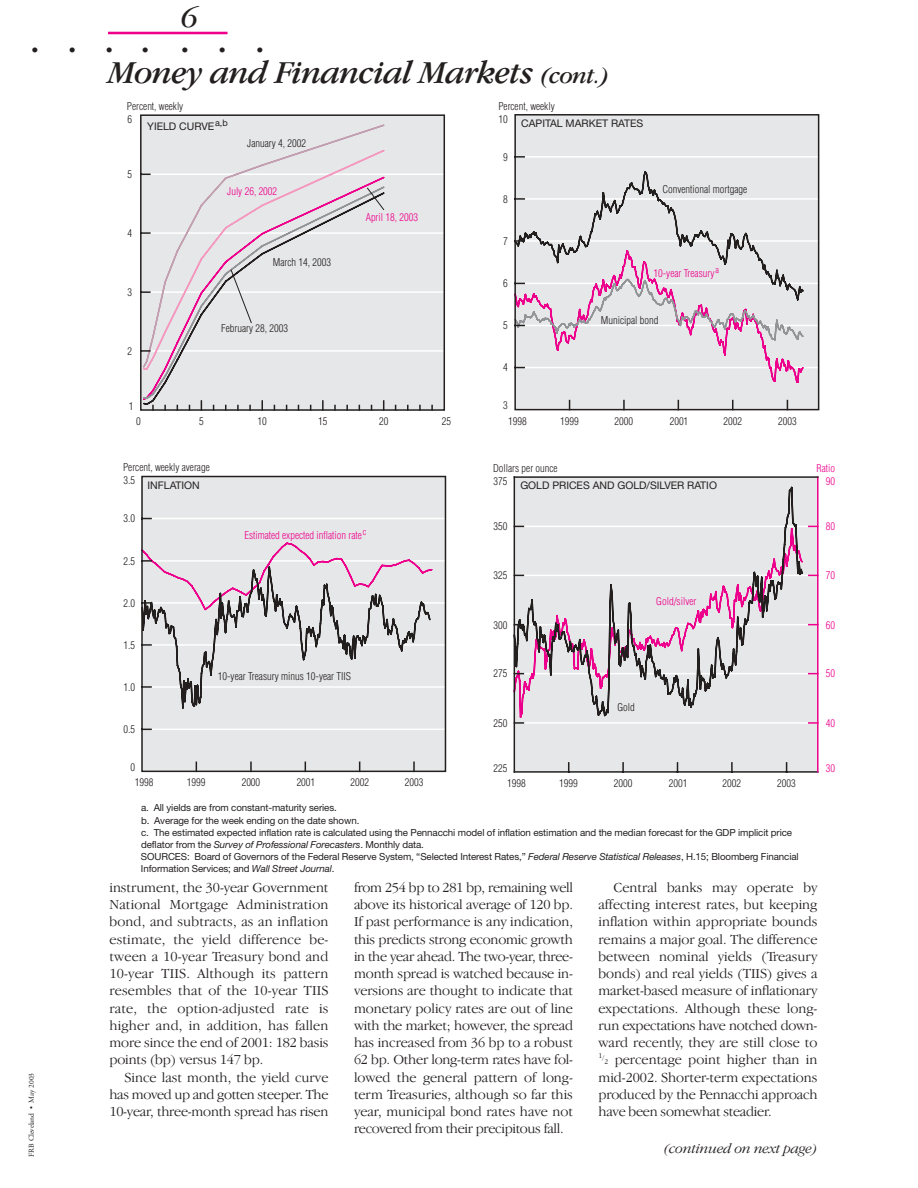
<style>
.page{position:relative;width:918px;height:1188px;background:#fff}
.page>*{position:absolute;margin:0;border:0;box-sizing:border-box;transform-origin:0 0}
.t1{font:italic 33px "Garamond IT Cby BT";letter-spacing:-.02em;color:#231f1f}
.t2{font:italic 30px "Garamond IT Cby BT";color:#231f1f}
.t3{font:18px "Adobe Garamond";color:#231f1f}
.t4{font:300 14.25px/17.2px "Garamond IT Cby BT";letter-spacing:-.02em;color:#231f1f;text-align:justify}
.t5{font:italic 300 14.25px "Garamond IT Cby BT";letter-spacing:-.01em;color:#231f1f}
.t6{font:300 condensed 10.5px "Helvetica";color:#231f1f}
.t7{font:300 condensed 10.5px "Helvetica";color:#ed008b}
.t8{font:10.5px "Helvetica Neue";color:#231f1f}
.t9{font:9.75px/12.8px "Helvetica Neue";letter-spacing:-.01em;color:#231f1f}
.t10{font:7.5px "Adobe Garamond";letter-spacing:-.005em;color:#231f1f}
.t11{font:300 7.5px "Garamond IT Cby BT";color:#231f1f}
.s1{font-size:24px}
.s2{font-style:italic}
.s3{font-size:7.5px}
</style>
<div class="page">
<hr style="left:108px;top:32px;width:120px;height:2px;background:#ed008b">
<svg style="left:514px;top:114px;width:306px;height:297px;background:#dedadd"></svg>
<svg style="left:141px;top:475px;width:306px;height:298px;background:#dbd9db"></svg>
<div style="left:514px;top:477px;width:304px;height:295px;background:#e6e7e8"></div>
<hr style="left:514px;top:722px;width:304px;height:2px;background:#fff">
<hr style="left:514px;top:673px;width:304px;height:1px;background:#fff">
<hr style="left:514px;top:624px;width:304px;height:1px;background:#fff">
<hr style="left:514px;top:575px;width:304px;height:1px;background:#fff">
<hr style="left:514px;top:526px;width:304px;height:1px;background:#fff">
<hr style="left:514px;top:771px;width:304px;height:2px;background:#231f1f">
<svg style="left:622px;top:763px;width:2px;height:8px"></svg>
<svg style="left:731px;top:763px;width:2px;height:8px"></svg>
<hr style="left:817px;top:477px;width:2px;height:295px;background:#ed008b">
<svg style="left:513px;top:486px;width:290px;height:232px"></svg>
<hr style="left:514px;top:476px;width:304px;height:2px;background:#231f1f">
<svg style="left:515px;top:722px;width:8px;height:2px"></svg>
<svg style="left:809px;top:722px;width:8px;height:2px"></svg>
<hr style="left:514px;top:477px;width:1px;height:295px;background:#231f1f">
<svg style="left:140px;top:114px;width:305px;height:297px;background:#dfdde0"></svg>
<svg style="left:230px;top:187px;width:155px;height:137px;background:#e1dee1"></svg>
<h2 class="t2" style="left:182px;top:6px;width:18px">6</h2>
<p class="t3" style="left:32px;top:43px;width:46px">• •</p>
<p class="t3" style="left:106px;top:43px;width:44px">• •</p>
<p class="t3" style="left:181px;top:43px;width:46px">• •</p>
<p class="t3" style="left:256px;top:43px;width:8px">•</p>
<h1 class="t1" style="left:109px;top:60px;width:503px">Money and Financial Markets <span class="s1">(cont.)</span></h1>
<p class="t10" style="left:28px;top:1156px;width:85px;rotate:-90deg">FRB Cleveland • May 2003</p>
<p class="t6" style="left:127px;top:102px;width:58px">Percent, weekly</p>
<p class="t8" style="left:147px;top:122px;width:82px">YIELD CURVE<sup>a,b</sup></p>
<p class="t6" style="left:127px;top:115px;width:6px">6</p>
<p class="t6" style="left:127px;top:170px;width:6px">5</p>
<p class="t6" style="left:127px;top:229px;width:6px">4</p>
<p class="t6" style="left:127px;top:288px;width:6px">3</p>
<p class="t6" style="left:128px;top:347px;width:6px">2</p>
<p class="t6" style="left:129px;top:402px;width:6px">1</p>
<p class="t6" style="left:247px;top:139px;width:60px">January 4, 2002</p>
<p class="t7" style="left:227px;top:187px;width:51px">July 26, 2002</p>
<p class="t6" style="left:273px;top:258px;width:60px">March 14, 2003</p>
<p class="t6" style="left:221px;top:324px;width:69px">February 28, 2003</p>
<p class="t7" style="left:366px;top:214px;width:54px">April 18, 2003</p>
<p class="t6" style="left:136px;top:417px;width:6px">0</p>
<p class="t6" style="left:199px;top:417px;width:6px">5</p>
<p class="t6" style="left:257px;top:417px;width:11px">10</p>
<p class="t6" style="left:318px;top:417px;width:11px">15</p>
<p class="t6" style="left:379px;top:417px;width:11px">20</p>
<p class="t6" style="left:442px;top:417px;width:11px">25</p>
<p class="t6" style="left:123px;top:464px;width:88px">Percent, weekly average</p>
<p class="t6" style="left:124px;top:476px;width:13px">3.5</p>
<p class="t6" style="left:123px;top:514px;width:13px">3.0</p>
<p class="t8" style="left:148px;top:481px;width:54px">INFLATION</p>
<p class="t6" style="left:124px;top:557px;width:13px">2.5</p>
<p class="t6" style="left:123px;top:599px;width:13px">2.0</p>
<p class="t6" style="left:124px;top:641px;width:13px">1.5</p>
<p class="t6" style="left:123px;top:683px;width:13px">1.0</p>
<p class="t6" style="left:124px;top:725px;width:13px">0.5</p>
<p class="t6" style="left:130px;top:763px;width:6px">0</p>
<p class="t7" style="left:244px;top:531px;width:123px">Estimated expected inflation rate<sup>c</sup></p>
<p class="t6" style="left:218px;top:672px;width:135px">10-year Treasury minus 10-year TIIS</p>
<p class="t6" style="left:135px;top:778px;width:20px">1998</p>
<p class="t6" style="left:187px;top:778px;width:20px">1999</p>
<p class="t6" style="left:242px;top:778px;width:20px">2000</p>
<p class="t6" style="left:297px;top:778px;width:20px">2001</p>
<p class="t6" style="left:350px;top:778px;width:20px">2002</p>
<p class="t6" style="left:405px;top:778px;width:20px">2003</p>
<p class="t6" style="left:498px;top:102px;width:58px">Percent, weekly</p>
<p class="t8" style="left:521px;top:119px;width:124px">CAPITAL MARKET RATES</p>
<p class="t6" style="left:499px;top:115px;width:11px">10</p>
<p class="t6" style="left:503px;top:153px;width:6px">9</p>
<p class="t6" style="left:503px;top:195px;width:6px">8</p>
<p class="t6" style="left:503px;top:237px;width:6px">7</p>
<p class="t6" style="left:503px;top:279px;width:6px">6</p>
<p class="t6" style="left:503px;top:321px;width:6px">5</p>
<p class="t6" style="left:503px;top:364px;width:6px">4</p>
<p class="t6" style="left:503px;top:402px;width:6px">3</p>
<p class="t6" style="left:662px;top:186px;width:86px">Conventional mortgage</p>
<p class="t7" style="left:654px;top:269px;width:67px">10-year Treasury<sup>a</sup></p>
<p class="t6" style="left:601px;top:316px;width:59px">Municipal bond</p>
<p class="t6" style="left:508px;top:417px;width:20px">1998</p>
<p class="t6" style="left:560px;top:417px;width:20px">1999</p>
<p class="t6" style="left:615px;top:417px;width:20px">2000</p>
<p class="t6" style="left:670px;top:417px;width:20px">2001</p>
<p class="t6" style="left:724px;top:417px;width:20px">2002</p>
<p class="t6" style="left:778px;top:417px;width:20px">2003</p>
<p class="t6" style="left:493px;top:464px;width:66px">Dollars per ounce</p>
<p class="t6" style="left:494px;top:477px;width:15px">375</p>
<p class="t6" style="left:493px;top:522px;width:15px">350</p>
<p class="t8" style="left:520px;top:482px;width:198px">GOLD PRICES AND GOLD/SILVER RATIO</p>
<p class="t6" style="left:494px;top:571px;width:15px">325</p>
<p class="t6" style="left:493px;top:621px;width:15px">300</p>
<p class="t7" style="left:656px;top:597px;width:42px">Gold/silver</p>
<p class="t6" style="left:494px;top:670px;width:15px">275</p>
<p class="t6" style="left:493px;top:719px;width:15px">250</p>
<p class="t6" style="left:494px;top:764px;width:15px">225</p>
<p class="t6" style="left:617px;top:703px;width:19px">Gold</p>
<p class="t6" style="left:507px;top:779px;width:20px">1998</p>
<p class="t6" style="left:559px;top:779px;width:20px">1999</p>
<p class="t6" style="left:614px;top:779px;width:20px">2000</p>
<p class="t6" style="left:669px;top:779px;width:20px">2001</p>
<p class="t6" style="left:723px;top:779px;width:20px">2002</p>
<p class="t6" style="left:777px;top:779px;width:20px">2003</p>
<p class="t7" style="left:817px;top:464px;width:20px">Ratio</p>
<p class="t7" style="left:826px;top:477px;width:11px">90</p>
<p class="t7" style="left:826px;top:522px;width:11px">80</p>
<p class="t7" style="left:826px;top:571px;width:11px">70</p>
<p class="t7" style="left:826px;top:621px;width:11px">60</p>
<p class="t7" style="left:826px;top:670px;width:11px">50</p>
<p class="t7" style="left:826px;top:719px;width:11px">40</p>
<p class="t7" style="left:826px;top:764px;width:11px">30</p>
<p class="t9" style="left:141px;top:802px;width:653px">a. All yields are from constant-maturity series.<br>b. Average for the week ending on the date shown.<br>c. The estimated expected inflation rate is calculated using the Pennacchi model of inflation estimation and the median forecast for the GDP implicit price</p>
<p class="t9" style="left:141px;top:839px;width:659px">deflator from the <span class="s2">Survey of Professional Forecasters</span>. Monthly data.<br>SOURCES: Board of Governors of the Federal Reserve System, “Selected Interest Rates,” <span class="s2">Federal Reserve Statistical Releases</span>, H.15; Bloomberg Financial</p>
<p class="t9" style="left:141px;top:863px;width:195px">Information Services; and <span class="s2">Wall Street Journal</span>.</p>
<p class="t4" style="left:110px;top:880px;width:221px">instrument, the 30-year Government National Mortgage Administration bond, and subtracts, as an inflation estimate, the yield difference be&shy;tween a 10-year Treasury bond and 10-year TIIS. Although its pattern resembles that of the 10-year TIIS rate, the option-adjusted rate is higher and, in addition, has fallen more since the end of 2001: 182 basis points (bp) versus 147 bp.</p>
<p class="t4" style="left:110px;top:1070px;width:220px;text-indent:15px">Since last month, the yield curve has moved up and gotten steeper. The 10-year, three-month spread has risen</p>
<p class="t4" style="left:354px;top:880px;width:221px">from 254 bp to 281 bp, remaining well above its historical average of 120 bp.<br>If past performance is any indication, this predicts strong economic growth in the year ahead. The two-year, three&shy;month spread is watched because in&shy;versions are thought to indicate that monetary policy rates are out of line with the market; however, the spread has increased from 36 bp to a robust 62 bp. Other long-term rates have fol&shy;lowed the general pattern of long&shy;term Treasuries, although so far this year, municipal bond rates have not recovered from their precipitous fall.</p>
<p class="t4" style="left:599px;top:880px;width:221px;text-indent:15px">Central banks may operate by affecting interest rates, but keeping inflation within appropriate bounds remains a major goal. The difference between nominal yields (Treasury bonds) and real yields (TIIS) gives a market-based measure of inflationary expectations. Although these long&shy;run expectations have notched down&shy;ward recently, they are still close to</p>
<p class="t11" style="left:598px;top:1054px;width:7px">1/</p>
<p class="t4" style="left:598px;top:1052px;width:221px;text-indent:6px"><span class="s3">2</span> percentage point higher than in mid-2002. Shorter-term expectations produced by the Pennacchi approach have been somewhat steadier.</p>
<p class="t5" style="left:664px;top:1143px;width:155px">(continued on next page)</p>
</div>
